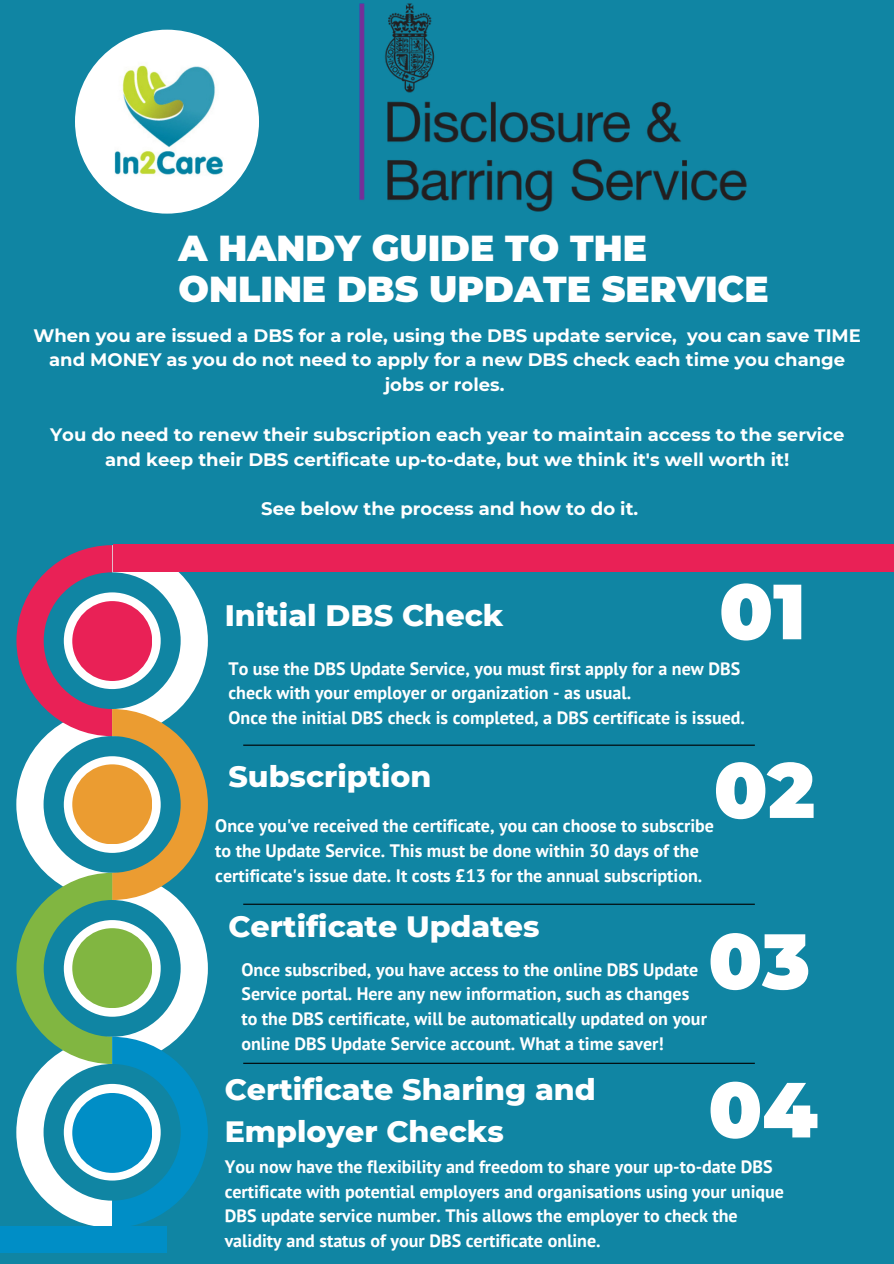
<style>
.page{position:relative;width:894px;height:1264px;background:#fff}
.page>*{position:absolute;margin:0;border:0;box-sizing:border-box;transform-origin:0 0}
.t1{font:900 78px "Montserrat";color:#fff}
.t2{font:900 77.85px "Montserrat";color:#fff}
.t3{font:900 36px/41.7px "Montserrat";color:#fff}
.t4{font:800 30.15px "Montserrat";color:#fff}
.t5{font:800 30px/41.7px "Montserrat";color:#fff}
.t6{font:700 18px/24.8px "PT Sans";color:#fff}
.t7{font:700 18px/24.8px "Montserrat";color:#fff;text-align:center}
</style>
<div class="page">
<div style="left:0;top:0;width:893px;height:1263px;background:#1085a3"></div>
<svg style="left:16px;top:545px;width:192px;height:682px"></svg>
<div style="left:113px;top:544px;width:780px;height:28px;background:#e92156"></div>
<div style="left:0;top:1225px;width:166px;height:27px;background:#008ec6"></div>
<div style="left:72px;top:601px;width:80px;height:80px;background:#e92156;border-radius:50%"></div>
<div style="left:72px;top:764px;width:80px;height:80px;background:#eb9c31;border-radius:50%"></div>
<div style="left:72px;top:928px;width:80px;height:80px;background:#81b641;border-radius:50%"></div>
<div style="left:72px;top:1092px;width:80px;height:80px;background:#008ec6;border-radius:50%"></div>
<hr style="left:243px;top:1062px;width:511px;height:1px;background:#000">
<hr style="left:243px;top:903px;width:511px;height:1px;background:#000">
<hr style="left:243px;top:744px;width:511px;height:1px;background:#000">
<img style="left:359px;top:3px;width:388px;height:209px">
<img style="left:75px;top:30px;width:184px;height:184px;border-radius:50%">
<p class="t3" style="left:178px;top:227px;width:591px">A HANDY GUIDE TO THE<br>ONLINE DBS UPDATE SERVICE</p>
<p class="t7" style="left:33px;top:323px;width:828px">When you are issued a DBS for a role, using the DBS update service, you can save TIME and MONEY as you do not need to apply for a new DBS check each time you change jobs or roles.</p>
<p class="t7" style="left:50px;top:422px;width:795px">You do need to renew their subscription each year to maintain access to the service and keep their DBS certificate up-to-date, but we think it's well worth it!</p>
<p class="t7" style="left:261px;top:496px;width:378px">See below the process and how to do it.</p>
<p class="t1" style="left:719px;top:563px;width:88px">01</p>
<p class="t6" style="left:228px;top:655px;width:513px">To use the DBS Update Service, you must first apply for a new DBS check with your employer or organization - as usual.</p>
<p class="t6" style="left:228px;top:705px;width:518px">Once the initial DBS check is completed, a DBS certificate is issued.</p>
<p class="t4" style="left:225px;top:596px;width:280px">Initial DBS Check</p>
<p class="t2" style="left:713px;top:742px;width:103px">02</p>
<p class="t5" style="left:228px;top:755px;width:204px">Subscription</p>
<p class="t6" style="left:215px;top:813px;width:500px">Once you've received the certificate, you can choose to subscribe to the Update Service. This must be done within 30 days of the certificate's issue date. It costs £13 for the annual subscription.</p>
<p class="t5" style="left:228px;top:904px;width:312px">Certificate Updates</p>
<p class="t6" style="left:241px;top:956px;width:467px">Once subscribed, you have access to the online DBS Update Service portal. Here any new information, such as changes to the DBS certificate, will be automatically updated on your online DBS Update Service account. What a time saver!</p>
<p class="t2" style="left:708px;top:913px;width:103px">03</p>
<p class="t5" style="left:224px;top:1068px;width:372px">Certificate Sharing and<br>Employer Checks</p>
<p class="t2" style="left:708px;top:1062px;width:111px">04</p>
<p class="t6" style="left:224px;top:1153px;width:560px">You now have the flexibility and freedom to share your up-to-date DBS certificate with potential employers and organisations using your unique DBS update service number. This allows the employer to check the validity and status of your DBS certificate online.</p>
</div>
